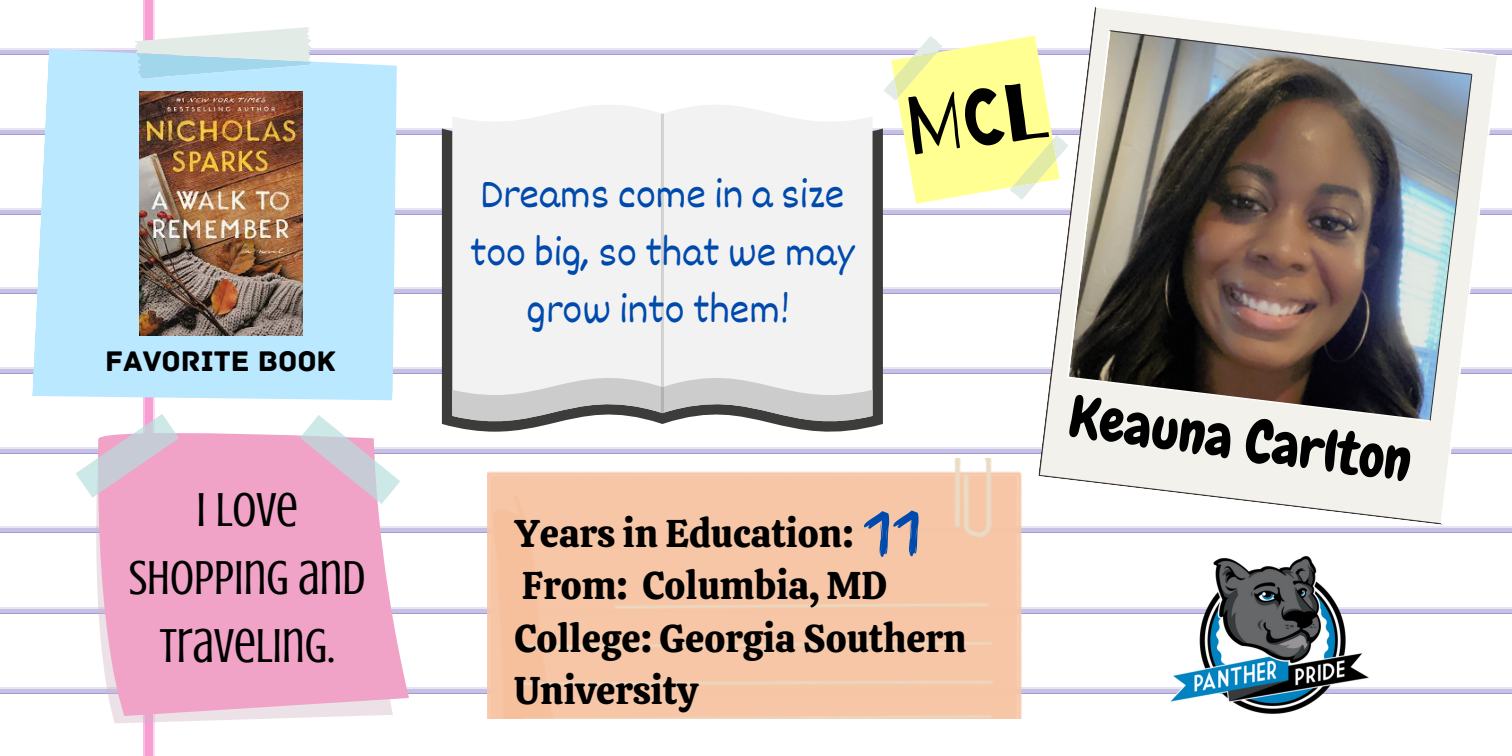
<style>
.page{position:relative;width:1512px;height:756px;background:#fff}
.page>*{position:absolute;margin:0;border:0;box-sizing:border-box;transform-origin:0 0}
.t1{font:57.4px "Chewy";color:#000}
.t2{font:49px/68.2px "Crushed";color:#000;text-align:center}
.t3{font:42px/57.8px "Dekko";color:#004aad;text-align:center}
.t4{font:38.5px/52.5px "Calistoga";color:#000}
.t5{font:29.75px "Archive";color:#000}
</style>
<div class="page">
<div style="left:0;top:49px;width:1512px;height:5px;background:#c8bfe5"></div>
<hr style="left:0;top:52px;width:1512px;height:3px;background:#a29bd3">
<hr style="left:0;top:51px;width:1512px;height:3px;background:#c8bfe5">
<hr style="left:0;top:130px;width:1512px;height:4px;background:#c8bfe5">
<div style="left:0;top:208px;width:1512px;height:5px;background:#e7e4f4"></div>
<hr style="left:0;top:211px;width:1512px;height:3px;background:#a29bd3">
<hr style="left:0;top:210px;width:1512px;height:3px;background:#c8bfe5">
<div style="left:0;top:288px;width:1512px;height:5px;background:#c8bfe5"></div>
<hr style="left:0;top:291px;width:1512px;height:3px;background:#a29bd3">
<hr style="left:0;top:290px;width:1512px;height:3px;background:#c8bfe5">
<div style="left:0;top:367px;width:1512px;height:6px;background:#e7e4f4"></div>
<hr style="left:0;top:370px;width:1512px;height:4px;background:#a29bd3">
<hr style="left:0;top:369px;width:1512px;height:4px;background:#c8bfe5">
<div style="left:0;top:447px;width:1512px;height:5px;background:#e7e4f4"></div>
<hr style="left:0;top:450px;width:1512px;height:3px;background:#a29bd3">
<hr style="left:0;top:449px;width:1512px;height:3px;background:#c8bfe5">
<div style="left:0;top:527px;width:1512px;height:5px;background:#c8bfe5"></div>
<hr style="left:0;top:530px;width:1512px;height:3px;background:#a29bd3">
<hr style="left:0;top:529px;width:1512px;height:3px;background:#c8bfe5">
<div style="left:0;top:608px;width:1512px;height:5px;background:#c8bfe5"></div>
<hr style="left:0;top:611px;width:1512px;height:3px;background:#a29bd3">
<hr style="left:0;top:610px;width:1512px;height:3px;background:#c8bfe5">
<div style="left:0;top:687px;width:1512px;height:6px;background:#e7e4f4"></div>
<hr style="left:0;top:690px;width:1512px;height:4px;background:#a29bd3">
<hr style="left:0;top:689px;width:1512px;height:4px;background:#c8bfe5">
<div style="left:145px;top:0;width:8px;height:756px;background:#f89dd3"></div>
<img style="left:1157px;top:556px;width:224px;height:158px">
<svg style="left:1038px;top:213px;width:404px;height:312px"></svg>
<img style="left:1067px;top:6px;width:432px;height:518px">
<svg style="left:133px;top:19px;width:180px;height:30px"></svg>
<svg style="left:32px;top:49px;width:377px;height:364px;fill:#bae8ff"></svg>
<img style="left:488px;top:458px;width:535px;height:260px">
<svg style="left:89px;top:526px;width:256px;height:197px"></svg>
<svg style="left:96px;top:452px;width:313px;height:264px;fill:#f0a3c7"></svg>
<svg style="left:76px;top:414px;width:324px;height:90px"></svg>
<svg style="left:442px;top:128px;width:441px;height:304px;fill:#3c3c3b"></svg>
<svg style="left:557px;top:105px;width:211px;height:8px;fill:#f2f2f2"></svg>
<svg style="left:452px;top:113px;width:421px;height:313px"></svg>
<img style="left:139px;top:92px;width:163px;height:244px">
<svg style="left:882px;top:35px;width:187px;height:169px"></svg>
<div style="left:864px;top:510px;width:55px;height:47px;background:#f7c6a6"></div>
<p class="t5" style="left:105px;top:343px;width:232px">FAVORITE BOOK</p>
<p class="t2" style="left:129px;top:476px;width:238px">I LOVE<br>SHOPPING AND<br>TRAVELING.</p>
<p class="t3" style="left:470px;top:163px;width:386px">Dreams come in a size too big, so that we may grow into them!</p>
<p class="t4" style="left:514px;top:507px;width:341px">Years in Education:</p>
<p class="t4" style="left:522px;top:559px;width:367px">From: Columbia, MD</p>
<p class="t4" style="left:514px;top:612px;width:454px">College: Georgia Southern<br>University</p>
<p class="t1" style="left:1074px;top:382px;width:346px;rotate:7deg">Keauna Carlton</p>
</div>
